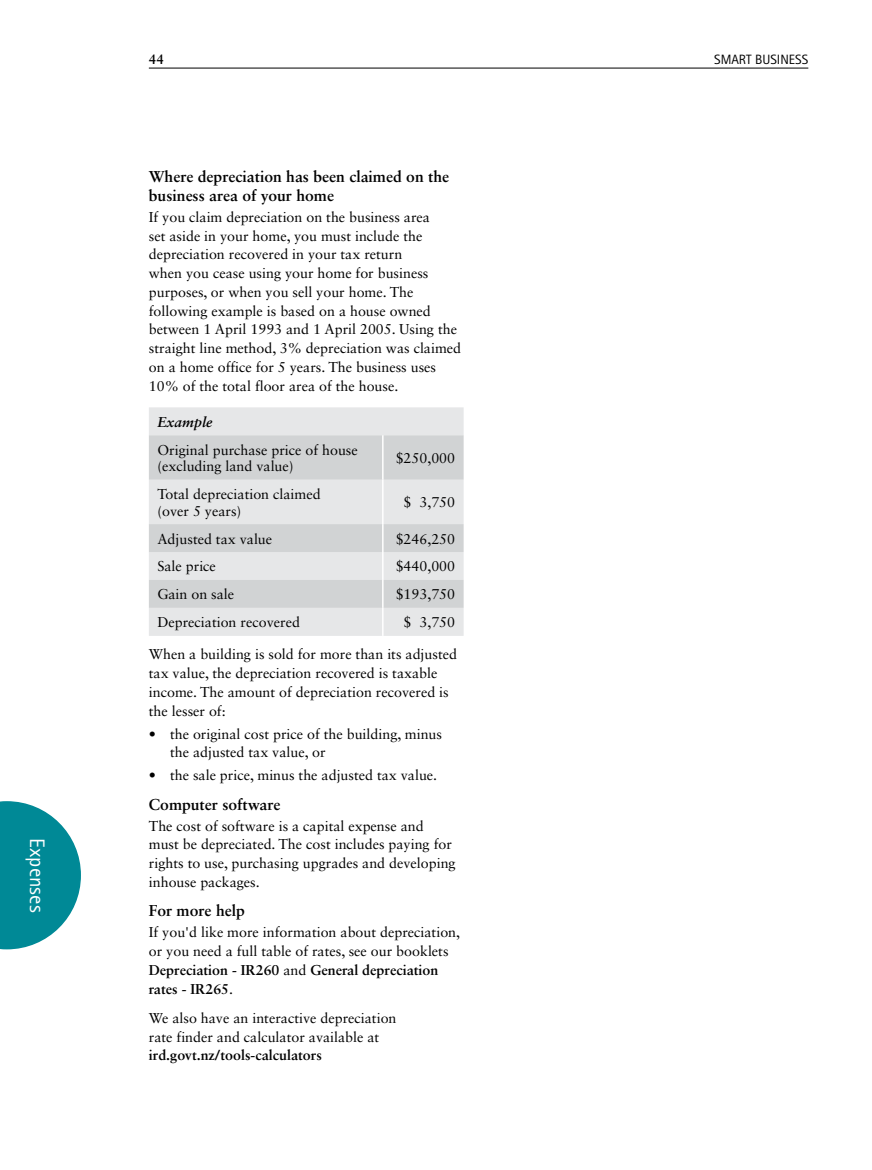
<style>
.page{position:relative;width:872px;height:1170px;background:#fff}
.page>*{position:absolute;margin:0;border:0;box-sizing:border-box;transform-origin:0 0}
.t1{font:21px "Rotis Sans Serif Std";color:#fff}
.t2{font:700 15.75px/18.8px "Sabon LT Std";color:#000}
.t3{font:14.25px/18.8px "Sabon LT Std";color:#000}
.t4{font:700 14.25px "Sabon LT Std";color:#000}
.t5{font:italic 700 14.25px "Sabon LT Std";color:#000}
.t6{font:13.5px "Rotis Sans Serif Std";color:#000}
.t7{font:700 13.5px "Sabon LT Std";color:#000}
.s1{font-weight:700}
</style>
<div class="page">
<div style="left:149px;top:407px;width:314px;height:228px;background:#e6e7e8"></div>
<svg style="left:149px;top:435px;width:314px;height:172px;background:#d9dbdc"></svg>
<hr style="left:382px;top:435px;width:1px;height:44px;background:#fff">
<hr style="left:382px;top:479px;width:1px;height:45px;background:#fff">
<svg style="left:382px;top:524px;width:1px;height:111px"></svg>
<hr style="left:149px;top:68px;width:659px;height:1px;background:#000">
<svg style="left:0;top:801px;width:81px;height:148px"></svg>
<h1 class="t1" style="left:50px;top:838px;width:75px;rotate:90deg">Expenses</h1>
<p class="t7" style="left:149px;top:50px;width:17px">44</p>
<p class="t6" style="left:714px;top:51px;width:95px">SMART BUSINESS</p>
<p class="t2" style="left:149px;top:167px;width:302px">Where depreciation has been claimed on the business area of your home</p>
<p class="t3" style="left:149px;top:207px;width:314px">If you claim depreciation on the business area<br>set aside in your home, you must include the depreciation recovered in your tax return<br>when you cease using your home for business purposes, or when you sell your home. The following example is based on a house owned between 1 April 1993 and 1 April 2005. Using the straight line method, 3% depreciation was claimed on a home office for 5 years. The business uses 10% of the total floor area of the house.</p>
<p class="t5" style="left:157px;top:413px;width:57px">Example</p>
<p class="t3" style="left:157px;top:441px;width:202px;line-height:16.5px">Original purchase price of house (excluding land value)</p>
<p class="t3" style="left:396px;top:448px;width:61px">$250,000</p>
<p class="t3" style="left:157px;top:485px;width:165px;line-height:16.5px">Total depreciation claimed (over 5 years)</p>
<p class="t3" style="left:403px;top:493px;width:53px">$ 3,750</p>
<p class="t3" style="left:157px;top:529px;width:116px">Adjusted tax value</p>
<p class="t3" style="left:396px;top:529px;width:61px">$246,250</p>
<p class="t3" style="left:157px;top:557px;width:60px">Sale price</p>
<p class="t3" style="left:396px;top:557px;width:61px">$440,000</p>
<p class="t3" style="left:157px;top:585px;width:78px">Gain on sale</p>
<p class="t3" style="left:396px;top:585px;width:61px">$193,750</p>
<p class="t3" style="left:157px;top:612px;width:144px">Depreciation recovered</p>
<p class="t3" style="left:403px;top:612px;width:53px">$ 3,750</p>
<p class="t3" style="left:149px;top:644px;width:310px">When a building is sold for more than its adjusted tax value, the depreciation recovered is taxable income. The amount of depreciation recovered is the lesser of:</p>
<p class="t3" style="left:170px;top:724px;width:273px;text-indent:-21px">• the original cost price of the building, minus the adjusted tax value, or</p>
<p class="t3" style="left:149px;top:765px;width:290px">• the sale price, minus the adjusted tax value.</p>
<p class="t2" style="left:149px;top:794px;width:133px">Computer software</p>
<p class="t3" style="left:149px;top:816px;width:308px">The cost of software is a capital expense and must be depreciated. The cost includes paying for rights to use, purchasing upgrades and developing inhouse packages.</p>
<p class="t2" style="left:149px;top:901px;width:97px">For more help</p>
<p class="t3" style="left:149px;top:922px;width:313px">If you'd like more information about depreciation, or you need a full table of rates, see our booklets <span class="s1">Depreciation - IR260</span> and <span class="s1">General depreciation rates - IR265</span>.</p>
<p class="t3" style="left:149px;top:1008px;width:249px">We also have an interactive depreciation rate finder and calculator available at</p>
<p class="t4" style="left:149px;top:1046px;width:174px">ird.govt.nz/tools-calculators</p>
</div>
